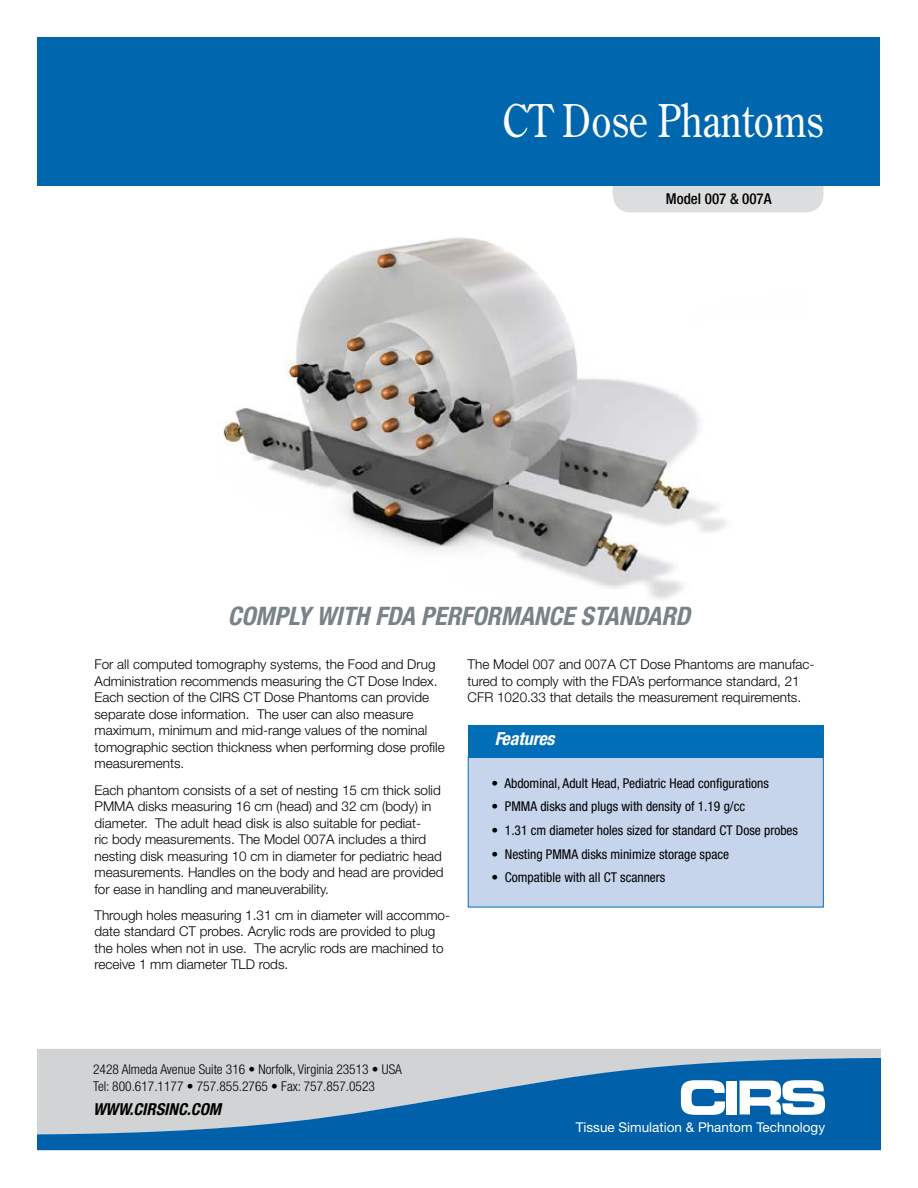
<style>
.page{position:relative;width:918px;height:1188px;background:#fff}
.page>*{position:absolute;margin:0;border:0;box-sizing:border-box;transform-origin:0 0}
.t1{font:45px "Century Old Style";color:#fff;scale:.85 1}
.t2{font:italic 700 condensed 25.5px "Helvetica Neue";color:#788386}
.t3{font:italic 700 condensed 18px "Helvetica Neue";color:#fff}
.t4{font:italic 700 condensed 16.5px "Helvetica Neue";color:#000}
.t5{font:500 condensed 15px "Helvetica Neue";color:#000}
.t6{font:300 13.5px/16.5px "Helvetica Neue";color:#000}
.t7{font:condensed 13.5px "Helvetica Neue";color:#000}
.t8{font:300 condensed 13.5px/16.5px "Helvetica Neue";color:#000}
.t9{font:13.5px "Helvetica Neue";color:#fff}
</style>
<div class="page">
<div style="left:613px;top:158px;width:210px;height:54px;background:#dcddde;border-radius:18px"></div>
<div style="left:38px;top:38px;width:842px;height:148px;background:#0067ae"></div>
<div style="left:38px;top:1049px;width:842px;height:9px;background:#d1d3d4"></div>
<svg style="left:38px;top:1058px;width:842px;height:92px;background:#5c93bc"></svg>
<svg style="left:681px;top:1080px;width:44px;height:35px"></svg>
<div style="left:727px;top:1081px;width:10px;height:33px;background:#fff"></div>
<svg style="left:740px;top:1080px;width:85px;height:35px"></svg>
<div style="left:468px;top:757px;width:356px;height:150px;background:#c6d4ec;border:1px solid #006fb7"></div>
<div style="left:468px;top:726px;width:356px;height:32px;background:#006fb7"></div>
<img style="left:216px;top:237px;width:511px;height:363px">
<h1 class="t1" style="left:502px;top:92px;width:379px">CT Dose Phantoms</h1>
<p class="t5" style="left:666px;top:190px;width:107px">Model 007 &amp; 007A</p>
<h2 class="t2" style="left:228px;top:600px;width:464px">COMPLY WITH FDA PERFORMANCE STANDARD</h2>
<p class="t6" style="left:94px;top:656px;width:352px">For all computed tomography systems, the Food and Drug Administration recommends measuring the CT Dose Index.<br>Each section of the CIRS CT Dose Phantoms can provide separate dose information. The user can also measure maximum, minimum and mid-range values of the nominal tomographic section thickness when performing dose profile measurements.</p>
<p class="t6" style="left:94px;top:781px;width:351px">Each phantom consists of a set of nesting 15 cm thick solid PMMA disks measuring 16 cm (head) and 32 cm (body) in diameter. The adult head disk is also suitable for pediat-<br>ric body measurements. The Model 007A includes a third nesting disk measuring 10 cm in diameter for pediatric head measurements. Handles on the body and head are provided for ease in handling and maneuverability.</p>
<p class="t6" style="left:94px;top:906px;width:357px">Through holes measuring 1.31 cm in diameter will accommo&shy;date standard CT probes. Acrylic rods are provided to plug the holes when not in use. The acrylic rods are machined to receive 1 mm diameter TLD rods.</p>
<p class="t6" style="left:468px;top:656px;width:348px">The Model 007 and 007A CT Dose Phantoms are manufac&shy;tured to comply with the FDA’s performance standard, 21<br>CFR 1020.33 that details the measurement requirements.</p>
<h3 class="t3" style="left:495px;top:728px;width:61px">Features</h3>
<p class="t7" style="left:492px;top:775px;width:279px">• Abdominal, Adult Head, Pediatric Head configurations</p>
<p class="t7" style="left:492px;top:799px;width:255px">• PMMA disks and plugs with density of 1.19 g/cc</p>
<p class="t7" style="left:492px;top:822px;width:308px">• 1.31 cm diameter holes sized for standard CT Dose probes</p>
<p class="t7" style="left:492px;top:846px;width:239px">• Nesting PMMA disks minimize storage space</p>
<p class="t7" style="left:492px;top:870px;width:175px">• Compatible with all CT scanners</p>
<p class="t8" style="left:93px;top:1061px;width:310px">2428 Almeda Avenue Suite 316 • Norfolk, Virginia 23513 • USA<br>Tel: 800.617.1177 • 757.855.2765 • Fax: 757.857.0523</p>
<p class="t4" style="left:93px;top:1099px;width:130px">WWW.CIRSINC.COM</p>
<p class="t9" style="left:576px;top:1119px;width:251px">Tissue Simulation &amp; Phantom Technology</p>
</div>
